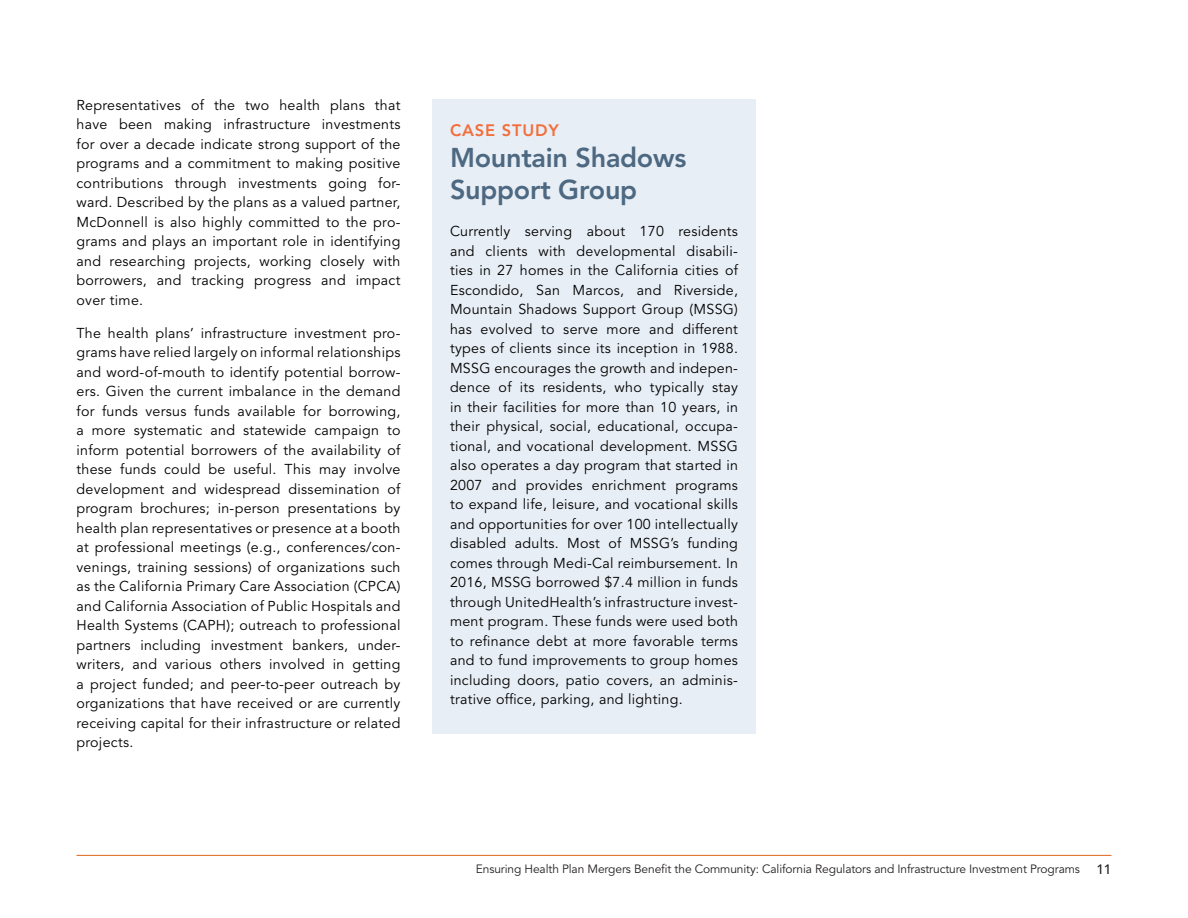
<style>
.page{position:relative;width:1188px;height:918px;background:#fff}
.page>*{position:absolute;margin:0;border:0;box-sizing:border-box;transform-origin:0 0}
.head_level_1{font:800 27px/31.5px "Avenir LT Std";letter-spacing:-.01em;color:#4d6881}
.head_level_1-2{font:800 16.5px "Avenir LT Std";letter-spacing:.05em;color:#f26f3c}
.body_text{font:14.25px/19.5px "Avenir LT Std";letter-spacing:.02em;color:#000;text-align:justify}
.t1{font:12px "Avenir LT Std";letter-spacing:-.01em;color:#231f20}
.s1{font-weight:500;font-size:13.5px}
</style>
<div class="page">
<hr style="left:76px;top:855px;width:1036px;height:1px;background:#df651c">
<div style="left:432px;top:99px;width:324px;height:635px;background:#e8eef5"></div>
<p class="body_text" style="left:76px;top:96px;width:326px">Representatives of the two health plans that have been making infrastructure investments for over a decade indicate strong support of the programs and a commitment to making positive contributions through investments going for&shy;ward. Described by the plans as a valued partner, McDonnell is also highly committed to the pro&shy;grams and plays an important role in identifying and researching projects, working closely with borrowers, and tracking progress and impact over time.</p>
<p class="body_text" style="left:76px;top:324px;width:326px">The health plans’ infrastructure investment pro&shy;grams have relied largely on informal relationships and word-of-mouth to identify potential borrow&shy;ers. Given the current imbalance in the demand for funds versus funds available for borrowing, a more systematic and statewide campaign to inform potential borrowers of the availability of these funds could be useful. This may involve development and widespread dissemination of program brochures; in-person presentations by health plan representatives or presence at a booth at professional meetings (e.g., conferences/con&shy;venings, training sessions) of organizations such as the California Primary Care Association (CPCA) and California Association of Public Hospitals and Health Systems (CAPH); outreach to professional partners including investment bankers, under&shy;writers, and various others involved in getting a project funded; and peer-to-peer outreach by organizations that have received or are currently receiving capital for their infrastructure or related projects.</p>
<p class="head_level_1-2" style="left:450px;top:120px;width:110px">CASE STUDY</p>
<p class="head_level_1" style="left:450px;top:142px;width:238px">Mountain Shadows<br>Support Group</p>
<p class="body_text" style="left:450px;top:222px;width:290px">Currently serving about 170 residents and clients with developmental disabili&shy;ties in 27 homes in the California cities of Escondido, San Marcos, and Riverside, Mountain Shadows Support Group (MSSG) has evolved to serve more and different types of clients since its inception in 1988.<br>MSSG encourages the growth and indepen&shy;dence of its residents, who typically stay in their facilities for more than 10 years, in their physical, social, educational, occupa&shy;tional, and vocational development. MSSG also operates a day program that started in 2007 and provides enrichment programs to expand life, leisure, and vocational skills and opportunities for over 100 intellectually disabled adults. Most of MSSG’s funding comes through Medi-Cal reimbursement. In 2016, MSSG borrowed $7.4 million in funds through UnitedHealth’s infrastructure invest&shy;ment program. These funds were used both to refinance debt at more favorable terms and to fund improvements to group homes including doors, patio covers, an adminis&shy;trative office, parking, and lighting.</p>
<p class="t1" style="left:476px;top:862px;width:637px">Ensuring Health Plan Mergers Benefit the Community: California Regulators and Infrastructure Investment Programs <span class="s1">11</span></p>
</div>
